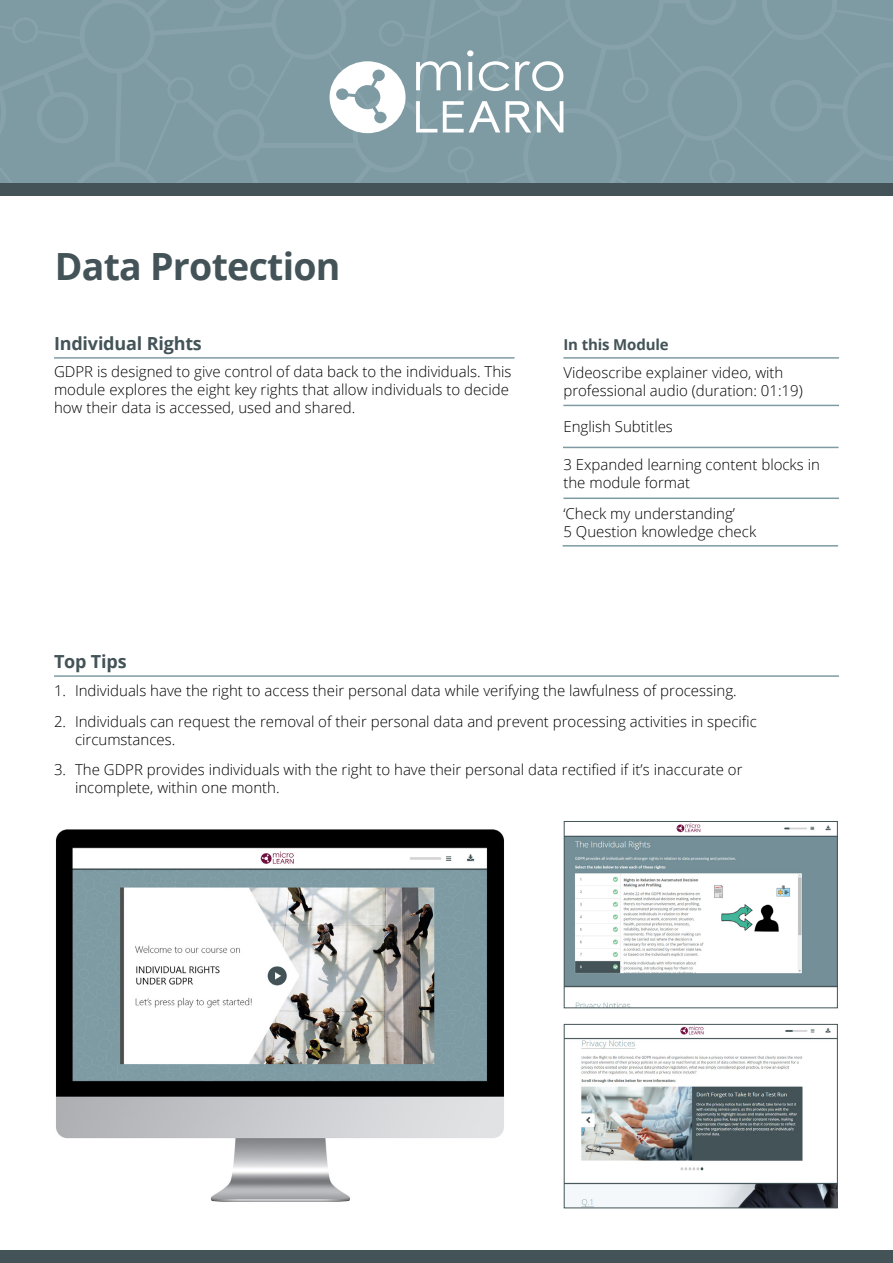
<style>
.page{position:relative;width:893px;height:1263px;background:#fff}
.page>*{position:absolute;margin:0;border:0;box-sizing:border-box;transform-origin:0 0}
.t1{font:700 37.5px "Open Sans";letter-spacing:-.02em;color:#435357}
.t2{font:700 18px "Open Sans";letter-spacing:-.01em;color:#435357}
.t3{font:300 15px/18px "Open Sans";color:#000}
.t4{font:700 15px "Open Sans";letter-spacing:-.01em;color:#435357}
</style>
<div class="page">
<hr style="left:54px;top:357px;width:460px;height:2px;background:#7e9ba4">
<hr style="left:563px;top:357px;width:276px;height:2px;background:#7e9ba4">
<hr style="left:563px;top:405px;width:276px;height:1px;background:#7e9ba4">
<hr style="left:563px;top:447px;width:275px;height:1px;background:#7e9ba4">
<hr style="left:563px;top:497px;width:276px;height:2px;background:#7e9ba4">
<hr style="left:563px;top:545px;width:275px;height:2px;background:#7e9ba4">
<div style="left:0;top:1250px;width:893px;height:13px;background:#435357"></div>
<hr style="left:54px;top:675px;width:785px;height:2px;background:#7e9ba4">
<div style="left:0;top:184px;width:893px;height:12px;background:#435357"></div>
<svg style="left:0;top:0;width:893px;height:184px;background:#839fa7"></svg>
<img style="left:566px;top:823px;width:270px;height:183px">
<div style="left:564px;top:821px;width:274px;height:187px;border:1px solid #435357"></div>
<img style="left:566px;top:1026px;width:270px;height:180px">
<div style="left:564px;top:1024px;width:274px;height:184px;border:1px solid #435357"></div>
<img style="left:56px;top:829px;width:448px;height:373px">
<h1 class="t1" style="left:55px;top:240px;width:287px">Data Protection</h1>
<p class="t2" style="left:54px;top:331px;width:149px">Individual Rights</p>
<p class="t3" style="left:54px;top:362px;width:459px">GDPR is designed to give control of data back to the individuals. This module explores the eight key rights that allow individuals to decide how their data is accessed, used and shared.</p>
<p class="t2" style="left:54px;top:649px;width:74px">Top Tips</p>
<p class="t4" style="left:563px;top:334px;width:107px">In this Module</p>
<p class="t3" style="left:563px;top:364px;width:241px">Videoscribe explainer video, with professional audio (duration: 01:19)</p>
<p class="t3" style="left:563px;top:417px;width:111px">English Subtitles</p>
<p class="t3" style="left:563px;top:455px;width:258px">3 Expanded learning content blocks in the module format</p>
<p class="t3" style="left:563px;top:504px;width:194px">‘Check my understanding’<br>5 Question knowledge check</p>
<p class="t3" style="left:54px;top:681px;width:684px">1. Individuals have the right to access their personal data while verifying the lawfulness of processing.</p>
<p class="t3" style="left:75px;top:712px;width:683px;text-indent:-21px">2. Individuals can request the removal of their personal data and prevent processing activities in specific circumstances.</p>
<p class="t3" style="left:75px;top:760px;width:669px;text-indent:-21px">3. The GDPR provides individuals with the right to have their personal data rectified if it’s inaccurate or incomplete, within one month.</p>
</div>
